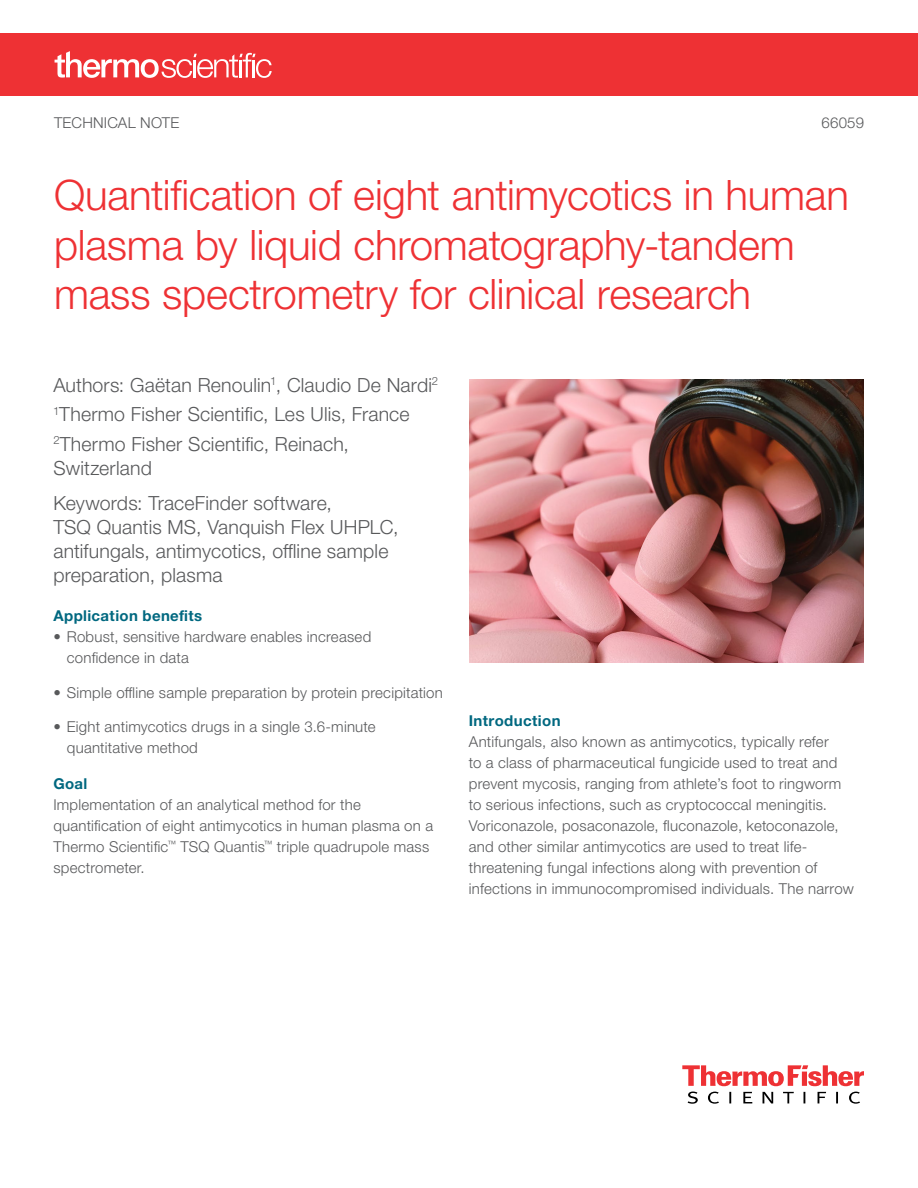
<style>
.page{position:relative;width:918px;height:1188px;background:#fff}
.page>*{position:absolute;margin:0;border:0;box-sizing:border-box;transform-origin:0 0}
.t1{font:300 42px/49.5px "Helvetica Neue LTW1 G";letter-spacing:-.005em;color:#ee3134}
.t2{font:300 19.5px/29.4px "Helvetica Neue LTW1 G";letter-spacing:.01em;color:#58595b}
.t3{font:300 15px/21px "Helvetica Neue LTW1 G";letter-spacing:.015em;color:#58595b}
.t4{font:700 15px "Helvetica Neue LTW1 G";letter-spacing:.025em;color:#006880}
</style>
<div class="page">
<svg style="left:682px;top:1065px;width:182px;height:21px"></svg>
<svg style="left:688px;top:1092px;width:172px;height:12px"></svg>
<div style="left:0;top:33px;width:918px;height:63px;background:#ee3134"></div>
<svg style="left:55px;top:51px;width:217px;height:27px"></svg>
<img style="left:469px;top:379px;width:395px;height:283px">
<p class="t3" style="left:54px;top:112px;width:127px">TECHNICAL NOTE</p>
<p class="t3" style="left:821px;top:112px;width:44px">66059</p>
<h1 class="t1" style="left:54px;top:170px;width:797px">Quantification of eight antimycotics in human plasma by liquid chromatography-tandem mass spectrometry for clinical research</h1>
<h2 class="t2" style="left:53px;top:370px;width:386px">Authors: Gaëtan Renoulin<sup>1</sup>, Claudio De Nardi<sup>2<br>1</sup>Thermo Fisher Scientific, Les Ulis, France<br><sup>2</sup>Thermo Fisher Scientific, Reinach,</h2>
<h2 class="t2" style="left:53px;top:450px;width:280px;line-height:34.8px">Switzerland<br>Keywords: TraceFinder software,</h2>
<h2 class="t2" style="left:53px;top:515px;width:347px;line-height:24px">TSQ Quantis MS, Vanquish Flex UHPLC, antifungals, antimycotics, offline sample preparation, plasma</h2>
<p class="t4" style="left:53px;top:606px;width:150px">Application benefits</p>
<p class="t3" style="left:67px;top:626px;width:306px;text-indent:-14px">• Robust, sensitive hardware enables increased confidence in data</p>
<p class="t3" style="left:53px;top:682px;width:391px">• Simple offline sample preparation by protein precipitation</p>
<p class="t3" style="left:67px;top:716px;width:310px;text-indent:-14px">• Eight antimycotics drugs in a single 3.6-minute quantitative method</p>
<p class="t4" style="left:53px;top:774px;width:36px">Goal</p>
<p class="t3" style="left:53px;top:794px;width:381px">Implementation of an analytical method for the quantification of eight antimycotics in human plasma on a Thermo Scientific<sup>™</sup> TSQ Quantis<sup>™</sup> triple quadrupole mass spectrometer.</p>
<p class="t4" style="left:469px;top:711px;width:93px">Introduction</p>
<p class="t3" style="left:469px;top:731px;width:387px">Antifungals, also known as antimycotics, typically refer<br>to a class of pharmaceutical fungicide used to treat and prevent mycosis, ranging from athlete’s foot to ringworm to serious infections, such as cryptococcal meningitis.<br>Voriconazole, posaconazole, fluconazole, ketoconazole, and other similar antimycotics are used to treat life&shy;threatening fungal infections along with prevention of infections in immunocompromised individuals. The narrow</p>
</div>
